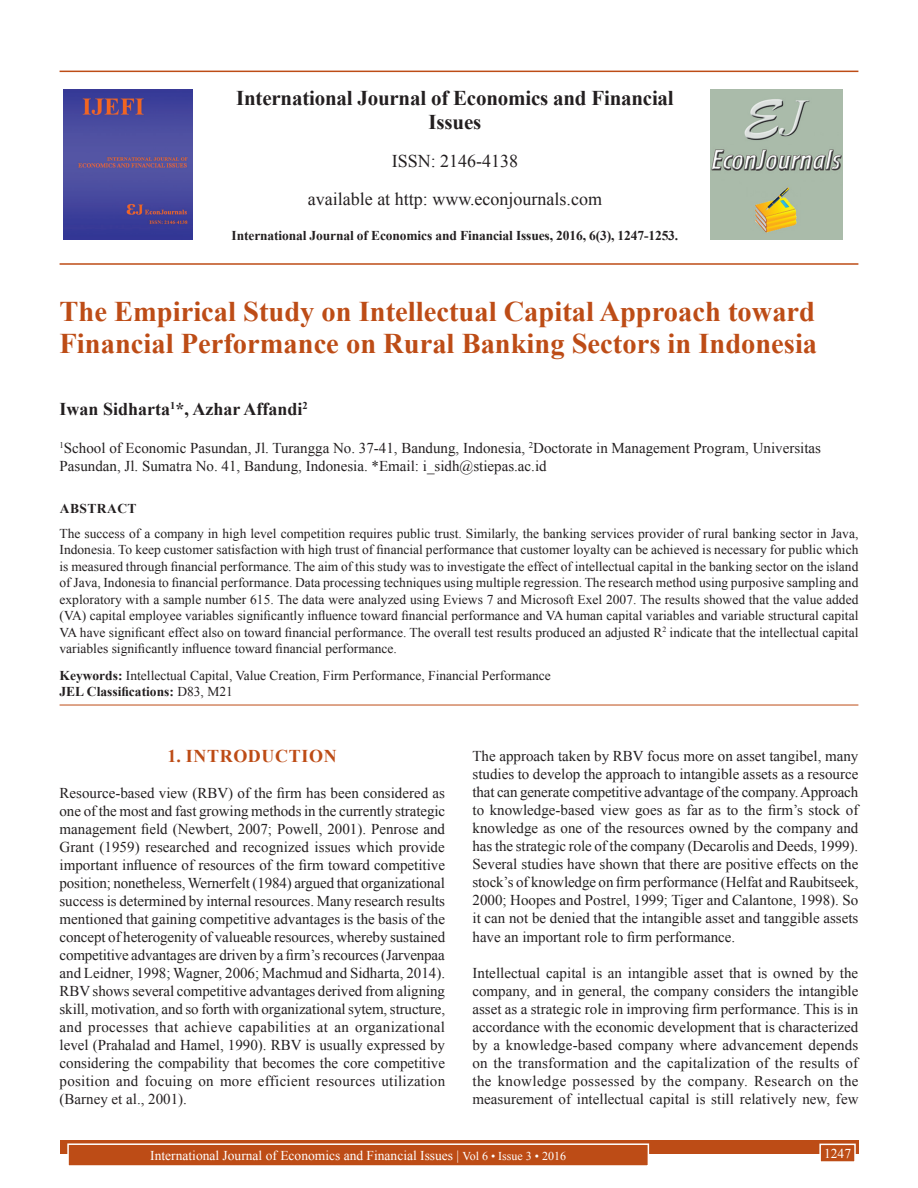
<style>
.page{position:relative;width:918px;height:1188px;background:#fff}
.page>*{position:absolute;margin:0;border:0;box-sizing:border-box;transform-origin:0 0}
.AT{font:700 28.5px/31.5px "Times New Roman";color:#bd4c16}
.Issue_details{font:700 21px/24px "Times New Roman";letter-spacing:-.01em;color:#231f20;text-align:center}
.Issue_details-2{font:18px "Times New Roman";color:#231f20}
.AU{font:700 18px "Times New Roman";color:#231f20}
.t1{font:700 18px "Times New Roman";letter-spacing:.035em;color:#bd4c16}
.TX{font:15px/18px "Times New Roman";color:#231f20;text-align:justify}
.AFF{font:15px/18px "Times New Roman";color:#231f20}
.ABS{font:13.5px/16.5px "Times New Roman";color:#231f20;text-align:justify}
.KWD{font:13.5px/16.2px "Times New Roman";color:#231f20}
.Issue_details-3{font:700 13.5px "Times New Roman";letter-spacing:-.01em;color:#231f20}
.Folio{font:13.5px "Times New Roman";color:#fff}
.ABSH{font:700 13.5px "Times New Roman";letter-spacing:.035em;color:#231f20}
.s1{font-weight:700}
.s2{font-size:12px}
</style>
<div class="page">
<hr style="left:60px;top:71px;width:798px;height:1px;background:#bd4c16">
<hr style="left:60px;top:263px;width:798px;height:2px;background:#bd4c16">
<img style="left:64px;top:89px;width:129px;height:151px">
<img style="left:711px;top:89px;width:132px;height:150px">
<div style="left:60px;top:1140px;width:798px;height:13px;background:#bd4c16"></div>
<div style="left:68px;top:1144px;width:580px;height:22px;background:#bd4c16"></div>
<div style="left:67px;top:1143px;width:582px;height:24px;border:2px solid #fff"></div>
<div style="left:820px;top:1144px;width:35px;height:18px;background:#bd4c16"></div>
<div style="left:819px;top:1144px;width:37px;height:19px;border:2px solid #fff"></div>
<hr style="left:60px;top:705px;width:798px;height:1px;background:#bd4c16">
<p class="Issue_details" style="left:236px;top:85px;width:439px">International Journal of Economics and Financial<br>Issues</p>
<p class="Issue_details-2" style="left:392px;top:148px;width:128px">ISSN: 2146-4138</p>
<p class="Issue_details-2" style="left:308px;top:186px;width:296px">available at http: www.econjournals.com</p>
<p class="Issue_details-3" style="left:232px;top:226px;width:448px">International Journal of Economics and Financial Issues, 2016, 6(3), 1247-1253.</p>
<p class="AT" style="left:60px;top:295px;width:759px">The Empirical Study on Intellectual Capital Approach toward<br>Financial Performance on Rural Banking Sectors in Indonesia</p>
<p class="AU" style="left:60px;top:396px;width:250px">Iwan Sidharta<sup>1</sup>*, Azhar Affandi<sup>2</sup></p>
<p class="AFF" style="left:60px;top:438px;width:763px"><sup>1</sup>School of Economic Pasundan, Jl. Turangga No. 37-41, Bandung, Indonesia, <sup>2</sup>Doctorate in Management Program, Universitas<br>Pasundan, Jl. Sumatra No. 41, Bandung, Indonesia. *Email: i_sidh@stiepas.ac.id</p>
<p class="ABSH" style="left:60px;top:498px;width:78px">ABSTRACT</p>
<p class="ABS" style="left:60px;top:525px;width:800px">The success of a company in high level competition requires public trust. Similarly, the banking services provider of rural banking sector in Java, Indonesia. To keep customer satisfaction with high trust of financial performance that customer loyalty can be achieved is necessary for public which is measured through financial performance. The aim of this study was to investigate the effect of intellectual capital in the banking sector on the island of Java, Indonesia to financial performance. Data processing techniques using multiple regression. The research method using purposive sampling and exploratory with a sample number 615. The data were analyzed using Eviews 7 and Microsoft Exel 2007. The results showed that the value added (VA) capital employee variables significantly influence toward financial performance and VA human capital variables and variable structural capital VA have significant effect also on toward financial performance. The overall test results produced an adjusted R<sup>2</sup> indicate that the intellectual capital variables significantly influence toward financial performance.</p>
<p class="KWD" style="left:60px;top:667px;width:493px"><span class="s1">Keywords:</span> Intellectual Capital, Value Creation, Firm Performance, Financial Performance<br><span class="s1">JEL Classifications:</span> D83, M21</p>
<h1 class="t1" style="left:168px;top:743px;width:171px">1. INTRODUCTION</h1>
<p class="TX" style="left:60px;top:784px;width:387px">Resource-based view (RBV) of the firm has been considered as one of the most and fast growing methods in the currently strategic management field (Newbert, 2007; Powell, 2001). Penrose and Grant (1959) researched and recognized issues which provide important influence of resources of the firm toward competitive position; nonetheless, Wernerfelt (1984) argued that organizational success is determined by internal resources. Many research results mentioned that gaining competitive advantages is the basis of the concept of heterogenity of valueable resources, whereby sustained competitive advantages are driven by a firm’s recources (Jarvenpaa and Leidner, 1998; Wagner, 2006; Machmud and Sidharta, 2014).<br>RBV shows several competitive advantages derived from aligning skill, motivation, and so forth with organizational sytem, structure, and processes that achieve capabilities at an organizational level (Prahalad and Hamel, 1990). RBV is usually expressed by considering the compability that becomes the core competitive position and focuing on more efficient resources utilization (Barney et al., 2001).</p>
<p class="TX" style="left:472px;top:746px;width:388px">The approach taken by RBV focus more on asset tangibel, many studies to develop the approach to intangible assets as a resource that can generate competitive advantage of the company. Approach to knowledge-based view goes as far as to the firm’s stock of knowledge as one of the resources owned by the company and has the strategic role of the company (Decarolis and Deeds, 1999).<br>Several studies have shown that there are positive effects on the stock’s of knowledge on firm performance (Helfat and Raubitseek, 2000; Hoopes and Postrel, 1999; Tiger and Calantone, 1998). So it can not be denied that the intangible asset and tanggible assets have an important role to firm performance.</p>
<p class="TX" style="left:472px;top:963px;width:388px">Intellectual capital is an intangible asset that is owned by the company, and in general, the company considers the intangible asset as a strategic role in improving firm performance. This is in accordance with the economic development that is characterized by a knowledge-based company where advancement depends on the transformation and the capitalization of the results of the knowledge possessed by the company. Research on the measurement of intellectual capital is still relatively new, few</p>
<p class="Folio" style="left:150px;top:1146px;width:417px">International Journal of Economics and Financial Issues | <span class="s2">Vol 6 • Issue 3 • 2016</span></p>
<p class="Folio" style="left:824px;top:1144px;width:28px">1247</p>
</div>
